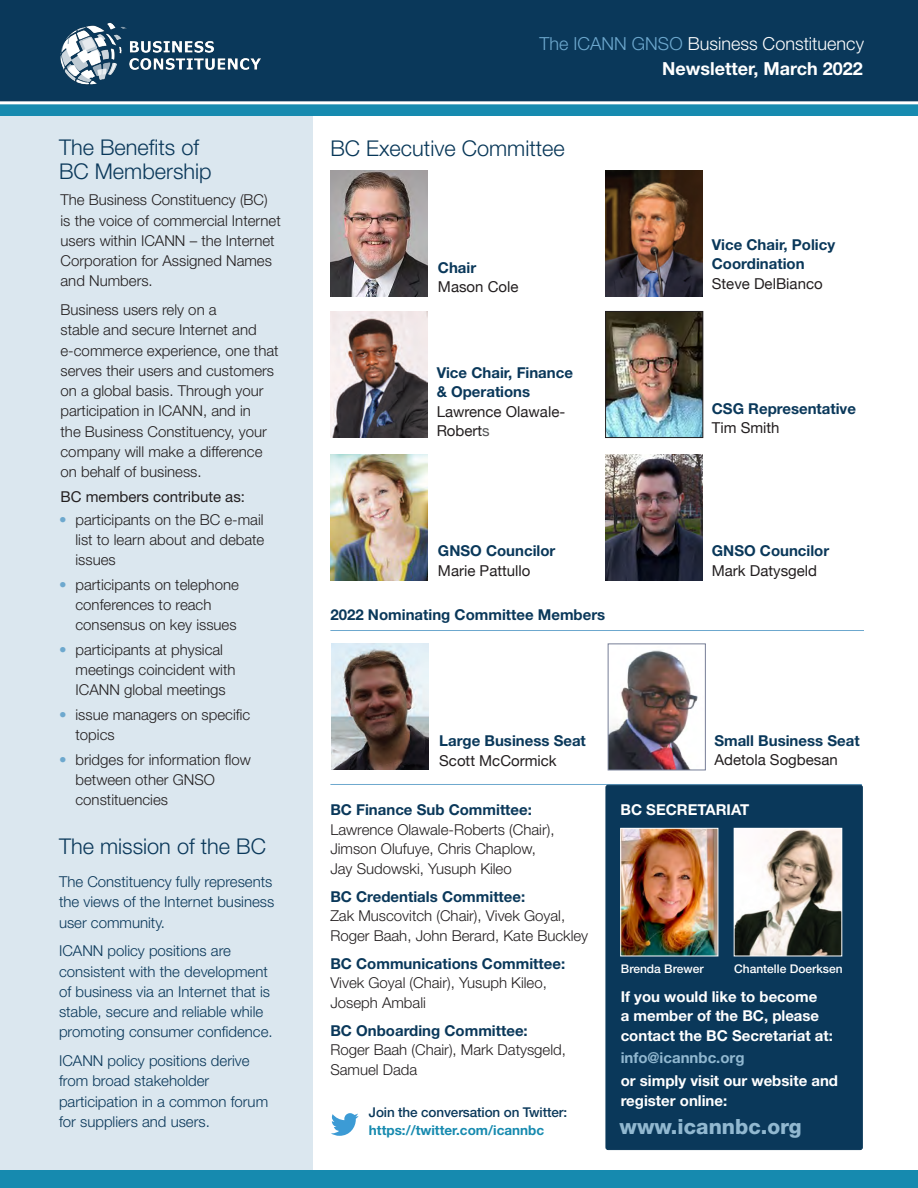
<style>
.page{position:relative;width:918px;height:1188px;background:#fff}
.page>*{position:absolute;margin:0;border:0;box-sizing:border-box;transform-origin:0 0}
.t1{font:300 21.75px/24px "Helvetica Neue LT Std";color:#0a385a}
.t2{font:300 21.75px "Helvetica Neue LT Std";color:#083758}
.t3{font:800 21px "Helvetica Neue LT Std";color:#91b8d0}
.t4{font:300 18px "Helvetica Neue LT Std";color:#fff}
.t5{font:700 18px "Helvetica Neue LT Std";color:#fff}
.t6{font:300 15px/20.2px "Helvetica Neue LT Std";color:#231f20}
.t7{font:700 15px/19.5px "Helvetica Neue LT Std";color:#0a385a}
.t8{font:300 15px/20.2px "Helvetica Neue LT Std";color:#0a385a}
.t9{font:700 15px/19.5px "Helvetica Neue LT Std";color:#fff}
.t10{font:15px "Helvetica Neue LT Std";color:#231f20}
.t11{font:700 15px "Helvetica Neue LT Std";color:#91b8d0}
.t12{font:15px/19.5px "Helvetica Neue";color:#231f20}
.t13{font:500 13.5px "Helvetica Neue LT Std";letter-spacing:-.01em;color:#0a385a}
.t14{font:700 13.5px "Helvetica Neue LT Std";color:#168aaf}
.t15{font:500 12px "Helvetica Neue LT Std";color:#fff}
.s1{color:#6da8ce}
.s2{font-family:"Helvetica Neue LT Std";font-weight:700;color:#0a385a}
.s3{font-family:"Helvetica Neue";font-weight:400;color:#231f20}
.s4{font-family:"Helvetica Neue";font-weight:400;color:#57585a}
</style>
<div class="page">
<div style="left:0;top:113px;width:312px;height:1074px;background:#dbe7ef"></div>
<div style="left:0;top:0;width:918px;height:106px;background:#0a385a"></div>
<div style="left:0;top:104px;width:918px;height:12px;background:#168aaf"></div>
<hr style="left:0;top:101px;width:918px;height:3px;background:#fff">
<div style="left:0;top:1170px;width:918px;height:18px;background:#168aaf"></div>
<hr style="left:330px;top:784px;width:532px;height:1px;background:#6da8ce">
<hr style="left:330px;top:630px;width:534px;height:1px;background:#6da8ce">
<img style="left:606px;top:171px;width:97px;height:126px">
<img style="left:610px;top:650px;width:88px;height:118px">
<div style="left:608px;top:644px;width:98px;height:126px;border:1px solid #777e97"></div>
<img style="left:330px;top:311px;width:98px;height:126px">
<img style="left:607px;top:313px;width:94px;height:123px">
<div style="left:605px;top:311px;width:98px;height:127px;border:1px solid #231f20"></div>
<img style="left:606px;top:454px;width:97px;height:126px">
<img style="left:332px;top:644px;width:97px;height:126px">
<img style="left:330px;top:171px;width:98px;height:126px">
<img style="left:330px;top:454px;width:98px;height:126px">
<div style="left:606px;top:785px;width:256px;height:365px;background:#0a385a;border-radius:2px"></div>
<div style="left:606px;top:785px;width:257px;height:365px;border:1px solid #0a385a;border-radius:2px"></div>
<svg style="left:331px;top:1113px;width:28px;height:23px"></svg>
<img style="left:736px;top:830px;width:104px;height:124px">
<div style="left:734px;top:828px;width:108px;height:128px;border:1px solid #fff"></div>
<img style="left:60px;top:22px;width:201px;height:63px">
<img style="left:622px;top:830px;width:94px;height:124px">
<div style="left:620px;top:828px;width:98px;height:128px;border:1px solid #fff"></div>
<p class="t4" style="left:540px;top:33px;width:326px"><span class="s1">The ICANN GNSO</span> Business Constituency</p>
<p class="t1" style="left:59px;top:135px;width:154px">The Benefits of<br>BC Membership</p>
<p class="t2" style="left:330px;top:135px;width:236px">BC Executive Committee</p>
<p class="t6" style="left:61px;top:190px;width:222px">The Business Constituency (BC) is the voice of commercial Internet users within ICANN – the Internet<br>Corporation for Assigned Names and Numbers.</p>
<p class="t6" style="left:61px;top:299px;width:220px">Business users rely on a<br>stable and secure Internet and e-commerce experience, one that serves their users and customers on a global basis. Through your participation in ICANN, and in<br>the Business Constituency, your company will make a difference on behalf of business.</p>
<p class="t10" style="left:61px;top:487px;width:186px">BC members contribute as:</p>
<p class="t12" style="left:438px;top:259px;width:82px"><span class="s2">Chair<br></span>Mason Cole</p>
<p class="t7" style="left:437px;top:362px;width:138px">Vice Chair, Finance &amp; Operations<br><span class="s3">Lawrence Olawale-<br>Robert</span><span class="s4">s</span></p>
<p class="t5" style="left:662px;top:58px;width:202px">Newsletter, March 2022</p>
<p class="t7" style="left:712px;top:234px;width:125px">Vice Chair, Policy<br>Coordination<br><span class="s3">Steve DelBianco</span></p>
<p class="t7" style="left:712px;top:398px;width:146px">CSG Representative<br><span class="s3">Tim Smith</span></p>
<p class="t6" style="left:76px;top:509px;width:190px;text-align:justify;text-indent:-16px"><span class="s1">•</span> participants on the BC e-mail list to learn about and debate issues</p>
<p class="t6" style="left:76px;top:574px;width:165px;text-indent:-16px"><span class="s1">•</span> participants on telephone conferences to reach consensus on key issues</p>
<p class="t6" style="left:76px;top:639px;width:162px;text-indent:-16px"><span class="s1">•</span> participants at physical meetings coincident with<br>ICANN global meetings</p>
<p class="t6" style="left:76px;top:704px;width:176px;text-indent:-17px"><span class="s1">•</span> issue managers on specific topics</p>
<p class="t6" style="left:76px;top:749px;width:177px;text-indent:-16px"><span class="s1">•</span> bridges for information flow between other GNSO constituencies</p>
<p class="t1" style="left:59px;top:834px;width:209px">The mission of the BC</p>
<p class="t8" style="left:59px;top:871px;width:217px">The Constituency fully represents the views of the Internet business user community.</p>
<p class="t8" style="left:59px;top:941px;width:215px">ICANN policy positions are consistent with the development of business via an Internet that is stable, secure and reliable while promoting consumer confidence.</p>
<p class="t8" style="left:59px;top:1050px;width:211px">ICANN policy positions derive from broad stakeholder participation in a common forum for suppliers and users.</p>
<p class="t7" style="left:438px;top:541px;width:119px">GNSO Councilor<br><span class="s3">Marie Pattullo</span></p>
<p class="t7" style="left:330px;top:604px;width:276px">2022 Nominating Committee Members</p>
<p class="t7" style="left:712px;top:541px;width:119px">GNSO Councilor<br><span class="s3">Mark Datysgeld</span></p>
<p class="t7" style="left:439px;top:731px;width:148px">Large Business Seat<br><span class="s3">Scott McCormick</span></p>
<p class="t7" style="left:714px;top:731px;width:147px">Small Business Seat<br><span class="s3">Adetola Sogbesan</span></p>
<p class="t7" style="left:330px;top:800px;width:203px">BC Finance Sub Committee:</p>
<p class="t6" style="left:330px;top:819px;width:226px;line-height:19.5px">Lawrence Olawale-Roberts (Chair),<br>Jimson Olufuye, Chris Chaplow,<br>Jay Sudowski, Yusuph Kileo</p>
<p class="t7" style="left:330px;top:886px;width:196px">BC Credentials Committee:</p>
<p class="t6" style="left:330px;top:906px;width:259px;line-height:19.5px">Zak Muscovitch (Chair), Vivek Goyal,<br>Roger Baah, John Berard, Kate Buckley</p>
<p class="t7" style="left:330px;top:953px;width:236px">BC Communications Committee:</p>
<p class="t6" style="left:330px;top:973px;width:218px;line-height:19.5px">Vivek Goyal (Chair), Yusuph Kileo,<br>Joseph Ambali</p>
<p class="t7" style="left:330px;top:1020px;width:199px">BC Onboarding Committee:</p>
<p class="t6" style="left:330px;top:1040px;width:237px;line-height:19.5px">Roger Baah (Chair), Mark Datysgeld,<br>Samuel Dada</p>
<p class="t13" style="left:369px;top:1105px;width:200px">Join the conversation on Twitter:</p>
<p class="t14" style="left:369px;top:1122px;width:177px">https://twitter.com/icannbc</p>
<p class="t9" style="left:620px;top:800px;width:130px">BC SECRETARIAT</p>
<p class="t15" style="left:621px;top:961px;width:84px">Brenda Brewer</p>
<p class="t15" style="left:734px;top:961px;width:110px">Chantelle Doerksen</p>
<p class="t9" style="left:621px;top:986px;width:214px">If you would like to become<br>a member of the BC, please contact the BC Secretariat at:</p>
<p class="t11" style="left:621px;top:1048px;width:125px">info@icannbc.org</p>
<p class="t9" style="left:621px;top:1071px;width:219px">or simply visit our website and register online:</p>
<p class="t3" style="left:620px;top:1114px;width:184px">www.icannbc.org</p>
</div>
